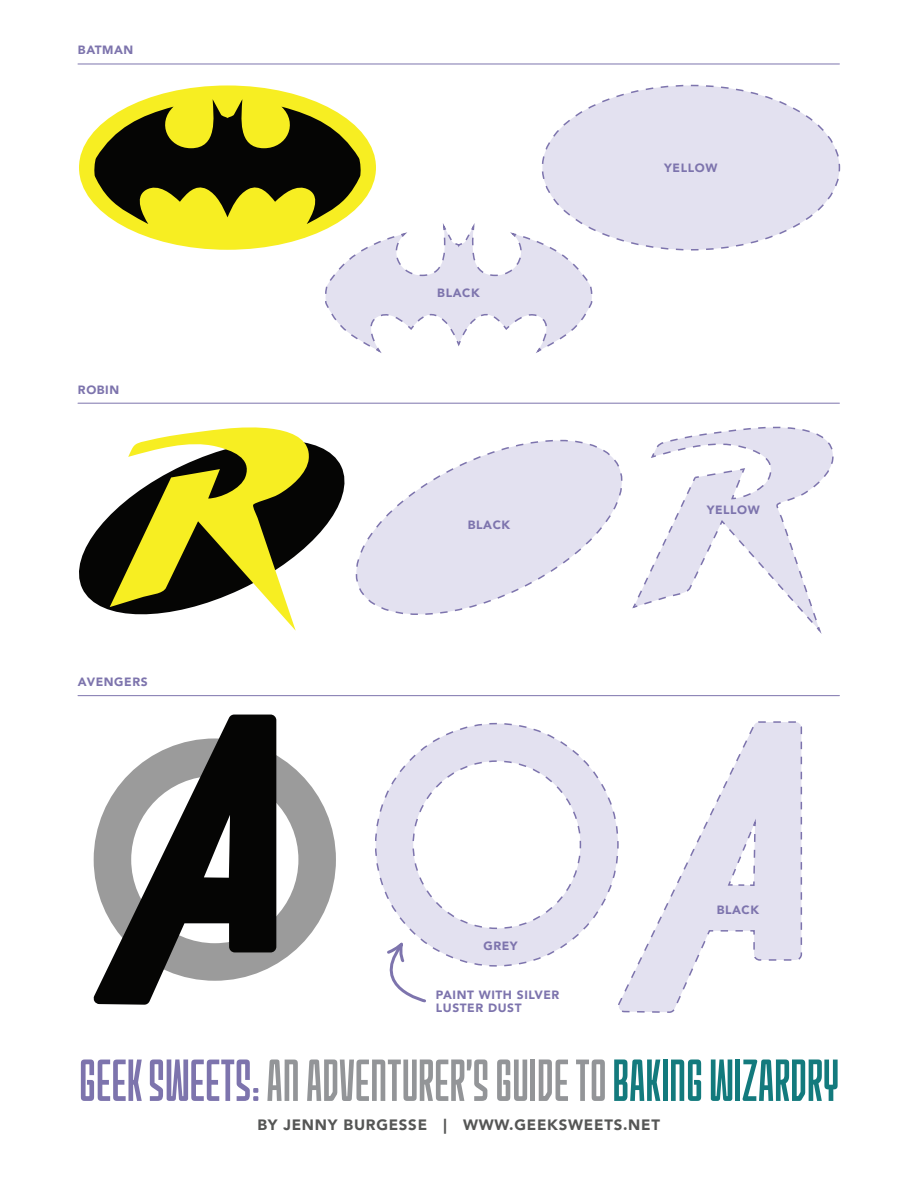
<style>
.page{position:relative;width:918px;height:1188px;background:#fff}
.page>*{position:absolute;margin:0;border:0;box-sizing:border-box;transform-origin:0 0}
.t1{font:59.4px "Mech Effects 1 BB";color:#939598}
.t2{font:900 15px "Avenir";letter-spacing:.05em;color:#555655}
.t3{font:900 12px/13.5px "Avenir";letter-spacing:.05em;color:#7d74ad}
.s1{color:#7d74ad}
.s2{color:#137a7d}
</style>
<div class="page">
<hr style="left:78px;top:64px;width:761px;height:1px;background:#7d74ad">
<hr style="left:78px;top:403px;width:761px;height:1px;background:#7d74ad">
<div style="left:79px;top:85px;width:297px;height:165px;background:#f7ee22;border-radius:50%"></div>
<div style="left:542px;top:85px;width:297px;height:165px;background:#e3e1f0;border-radius:50%"></div>
<svg style="left:94px;top:99px;width:501px;height:254px"></svg>
<svg style="left:79px;top:444px;width:263px;height:166px"></svg>
<svg style="left:110px;top:427px;width:202px;height:204px"></svg>
<svg style="left:342px;top:439px;width:281px;height:176px"></svg>
<svg style="left:632px;top:426px;width:202px;height:208px"></svg>
<hr style="left:78px;top:695px;width:761px;height:1px;background:#7d74ad">
<svg style="left:276px;top:738px;width:60px;height:226px;fill:#9b9b9b"></svg>
<svg style="left:93px;top:715px;width:183px;height:290px"></svg>
<svg style="left:376px;top:724px;width:240px;height:242px"></svg>
<svg style="left:616px;top:721px;width:187px;height:292px"></svg>
<svg style="left:727px;top:815px;width:30px;height:72px"></svg>
<svg style="left:376px;top:943px;width:52px;height:60px"></svg>
<p class="t3" style="left:78px;top:43px;width:57px">BATMAN</p>
<p class="t3" style="left:78px;top:382px;width:43px">ROBIN</p>
<p class="t3" style="left:78px;top:675px;width:71px">AVENGERS</p>
<p class="t3" style="left:437px;top:286px;width:44px">BLACK</p>
<p class="t3" style="left:468px;top:518px;width:44px">BLACK</p>
<p class="t3" style="left:664px;top:160px;width:55px">YELLOW</p>
<p class="t3" style="left:707px;top:503px;width:55px">YELLOW</p>
<p class="t3" style="left:483px;top:939px;width:36px">GREY</p>
<p class="t3" style="left:436px;top:987px;width:125px">PAINT WITH SILVER<br>LUSTER DUST</p>
<p class="t3" style="left:717px;top:903px;width:44px">BLACK</p>
<h1 class="t1" style="left:79px;top:1046px;width:761px"><span class="s1">GEEK SWEETS:</span>AN ADVENTURER’S GUIDE TO<span class="s2">BAKING WIZARDRY</span></h1>
<p class="t2" style="left:257px;top:1112px;width:404px">BY JENNY BURGESSE | WWW.GEEKSWEETS.NET</p>
</div>
